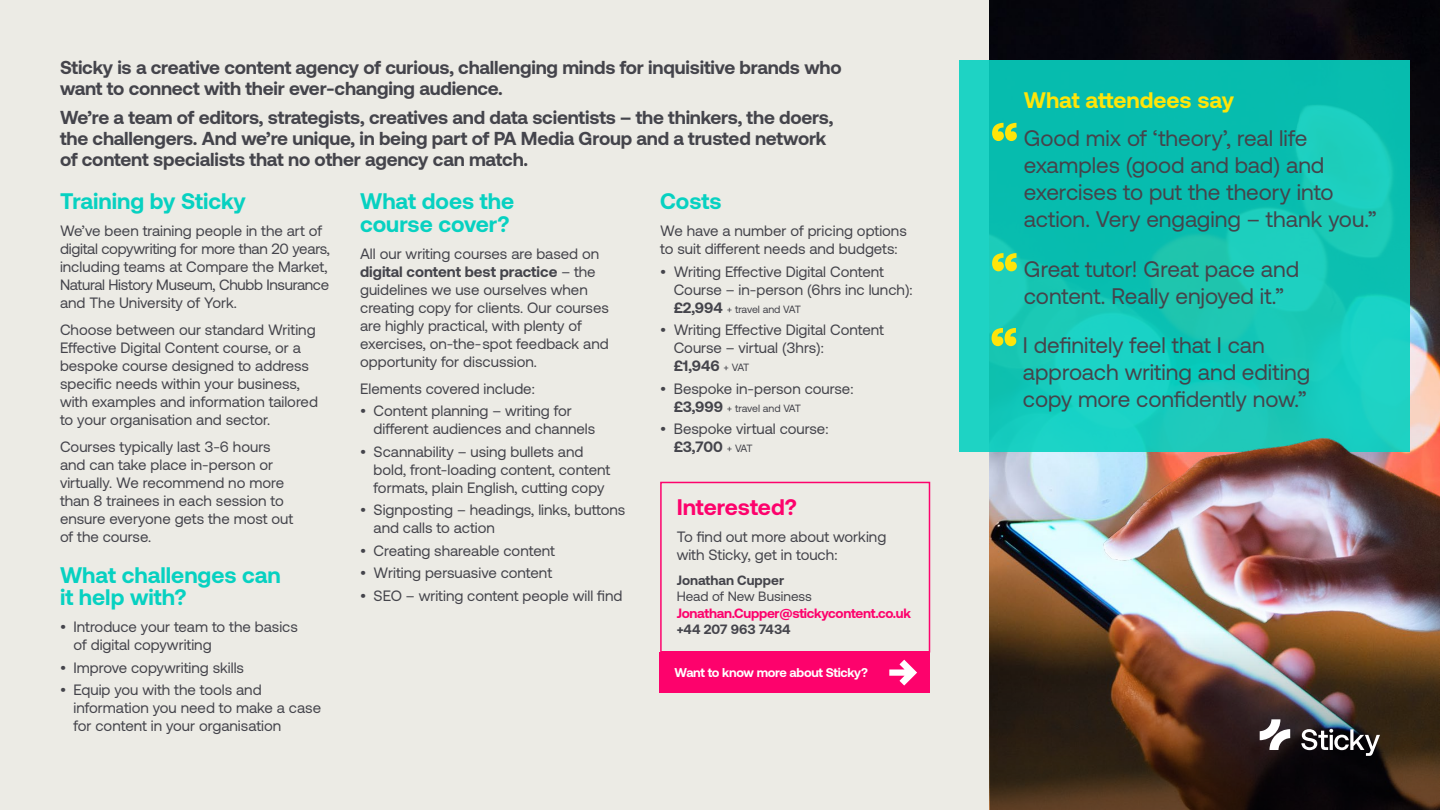
<style>
.page{position:relative;width:1440px;height:810px;background:#ecebe5}
.page>*{position:absolute;margin:0;border:0;box-sizing:border-box;transform-origin:0 0}
.t1{font:900 54.07px "Aeonik";color:#ffe509}
.t2{font:22.5px/27px "Aeonik";color:#44444b}
.t3{font:700 22.5px/22.5px "Aeonik";color:#07d1c1}
.t4{font:700 22.5px "Aeonik";color:#ffe509}
.t5{font:700 22.5px "Aeonik";color:#fd026c}
.t6{font:700 18.75px/21px "Aeonik";letter-spacing:-.01em;color:#44444b}
.t7{font:15px/18px "Aeonik";color:#44444b}
.t8{font:700 13.5px "Aeonik";letter-spacing:-.02em;color:#fd026c}
.t9{font:700 13.5px "Aeonik";color:#44444b}
.t10{font:13.5px "Aeonik";color:#44444b}
.t11{font:700 12.75px "Aeonik";letter-spacing:-.02em;color:#fff}
.t12{font:10.5px "Aeonik";letter-spacing:-.015em;color:#44444b}
.s1{font-weight:700;font-size:15px}
.s2{font-weight:700}
.s3{font-size:10.5px}
</style>
<div class="page">
<img style="left:990px;top:0;width:450px;height:630px">
<svg style="left:990px;top:630px;width:450px;height:180px;background:#432d1f"></svg>
<svg style="left:960px;top:60px;width:450px;height:392px;background:#11c5b6"></svg>
<img style="left:991px;top:421px;width:449px;height:231px">
<div style="left:660px;top:482px;width:270px;height:170px;border:2px solid #fd026c"></div>
<div style="left:660px;top:652px;width:270px;height:41px;background:#fd026c"></div>
<svg style="left:889px;top:660px;width:28px;height:26px"></svg>
<svg style="left:1301px;top:729px;width:79px;height:27px;background:#575657"></svg>
<svg style="left:1260px;top:719px;width:30px;height:31px"></svg>
<p class="t6" style="left:60px;top:57px;width:783px">Sticky is a creative content agency of curious, challenging minds for inquisitive brands who want to connect with their ever‑changing audience.</p>
<p class="t6" style="left:60px;top:106px;width:775px">We’re a team of editors, strategists, creatives and data scientists – the thinkers, the doers, the challengers. And we’re unique, in being part of PA Media Group and a trusted network of content specialists that no other agency can match.</p>
<h2 class="t3" style="left:60px;top:190px;width:187px">Training by Sticky</h2>
<p class="t7" style="left:60px;top:222px;width:272px">We’ve been training people in the art of digital copywriting for more than 20 years, including teams at Compare the Market, Natural History Museum, Chubb Insurance and The University of York.</p>
<p class="t7" style="left:60px;top:321px;width:259px">Choose between our standard Writing Effective Digital Content course, or a bespoke course designed to address specific needs within your business, with examples and information tailored to your organisation and sector.</p>
<p class="t7" style="left:60px;top:438px;width:235px">Courses typically last 3-6 hours and can take place in-person or virtually. We recommend no more than 8 trainees in each session to ensure everyone gets the most out of the course.</p>
<h2 class="t3" style="left:60px;top:564px;width:222px">What challenges can it help with?</h2>
<p class="t7" style="left:74px;top:618px;width:226px;text-indent:-14px">• Introduce your team to the basics of digital copywriting</p>
<p class="t7" style="left:60px;top:659px;width:186px">• Improve copywriting skills</p>
<p class="t7" style="left:74px;top:681px;width:249px;text-indent:-14px">• Equip you with the tools and information you need to make a case for content in your organisation</p>
<h2 class="t3" style="left:660px;top:190px;width:63px">Costs</h2>
<p class="t7" style="left:660px;top:222px;width:248px">We have a number of pricing options to suit different needs and budgets:</p>
<p class="t7" style="left:674px;top:263px;width:240px;text-indent:-14px">• Writing Effective Digital Content<br>Course – in‑person (6hrs inc lunch):</p>
<p class="t12" style="left:674px;top:304px;width:129px"><span class="s1">£2,994</span> + travel and VAT</p>
<p class="t7" style="left:674px;top:321px;width:212px;text-indent:-14px">• Writing Effective Digital Content<br>Course – virtual (3hrs):<br><span class="s2">£1,946</span> <span class="s3">+ VAT</span></p>
<p class="t7" style="left:660px;top:380px;width:195px">• Bespoke in-person course:</p>
<p class="t12" style="left:674px;top:403px;width:129px"><span class="s1">£3,999</span> + travel and VAT</p>
<p class="t7" style="left:674px;top:420px;width:156px;text-indent:-14px">• Bespoke virtual course: <span class="s2">£3,700</span> <span class="s3">+ VAT</span></p>
<h2 class="t3" style="left:360px;top:190px;width:156px">What does the course cover?</h2>
<p class="t7" style="left:360px;top:245px;width:250px">All our writing courses are based on <span class="s2">digital content best practice</span> – the guidelines we use ourselves when creating copy for clients. Our courses are highly practical, with plenty of exercises, on-the- spot feedback and opportunity for discussion.</p>
<p class="t7" style="left:360px;top:380px;width:176px">Elements covered include:</p>
<p class="t7" style="left:374px;top:402px;width:223px;text-indent:-14px">• Content planning – writing for different audiences and channels</p>
<p class="t7" style="left:374px;top:443px;width:238px;text-indent:-14px">• Scannability – using bullets and bold, front-loading content, content formats, plain English, cutting copy</p>
<p class="t7" style="left:374px;top:501px;width:253px;text-indent:-14px">• Signposting – headings, links, buttons and calls to action</p>
<p class="t7" style="left:360px;top:542px;width:196px">• Creating shareable content</p>
<p class="t7" style="left:360px;top:564px;width:194px">• Writing persuasive content</p>
<p class="t7" style="left:360px;top:587px;width:264px">• SEO – writing content people will find</p>
<h2 class="t5" style="left:677px;top:494px;width:122px">Interested?</h2>
<p class="t7" style="left:677px;top:528px;width:211px">To find out more about working with Sticky, get in touch:</p>
<p class="t9" style="left:677px;top:573px;width:109px">Jonathan Cupper</p>
<p class="t10" style="left:677px;top:589px;width:137px">Head of New Business</p>
<p class="t8" style="left:677px;top:605px;width:236px">Jonathan.Cupper@stickycontent.co.uk</p>
<p class="t9" style="left:677px;top:621px;width:116px">+44 207 963 7434</p>
<p class="t11" style="left:675px;top:666px;width:195px">Want to know more about Sticky?</p>
<h2 class="t4" style="left:1024px;top:88px;width:212px">What attendees say</h2>
<h2 class="t2" style="left:1024px;top:125px;width:354px">Good mix of ‘theory’, real life examples (good and bad) and exercises to put the theory into action. Very engaging – thank you.”</h2>
<h1 class="t1" style="left:991px;top:110px;width:29px">“</h1>
<h1 class="t1" style="left:991px;top:241px;width:29px">“</h1>
<h2 class="t2" style="left:1024px;top:256px;width:277px">Great tutor! Great pace and</h2>
<h2 class="t2" style="left:1023px;top:272px;width:263px;line-height:48.4px">content. Really enjoyed it.”<br>I definitely feel that I can</h2>
<h2 class="t2" style="left:1023px;top:358px;width:289px">approach writing and editing copy more confidently now.”</h2>
<h1 class="t1" style="left:990px;top:316px;width:29px">“</h1>
</div>
